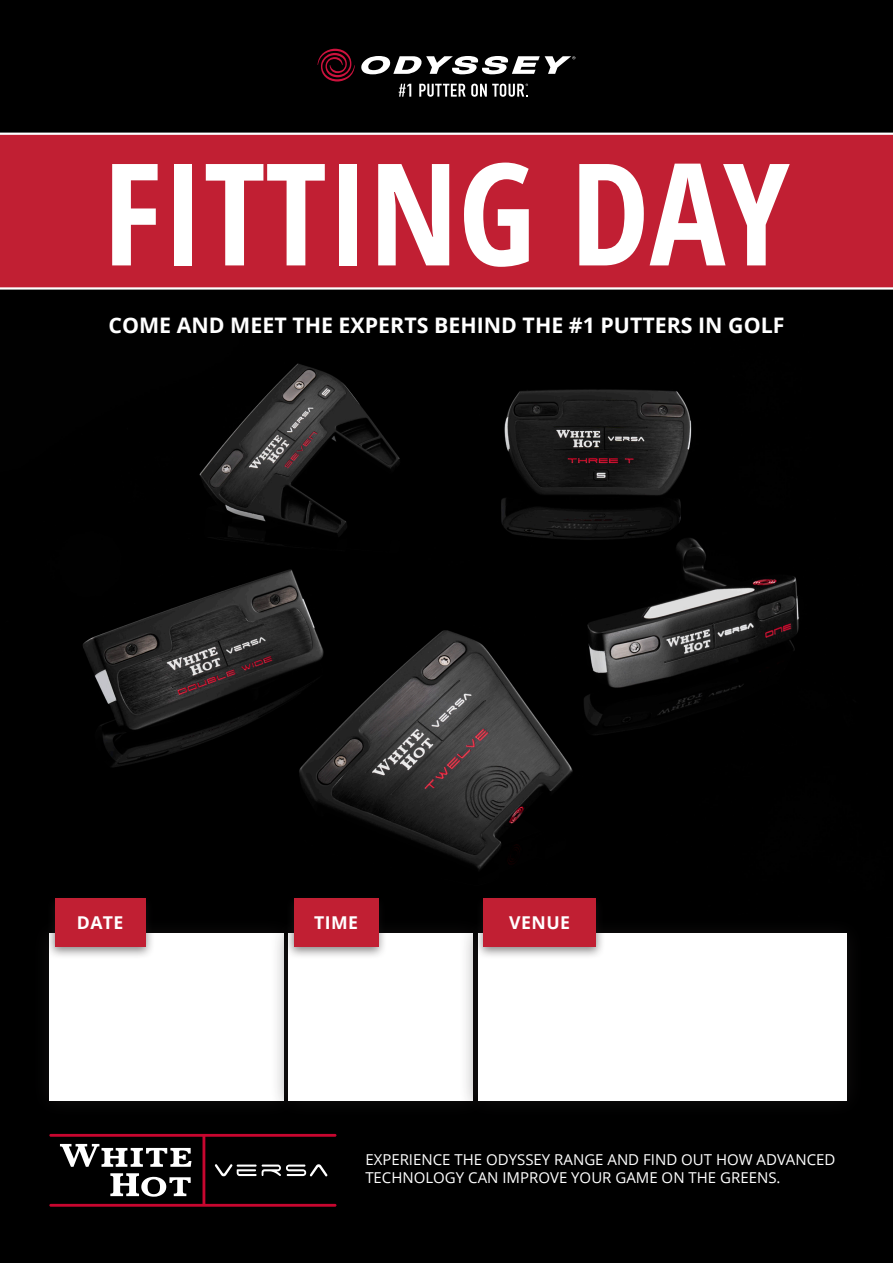
<style>
.page{position:relative;width:893px;height:1263px;background:#000}
.page>*{position:absolute;margin:0;border:0;box-sizing:border-box;transform-origin:0 0}
.t1{font:700 condensed 142.05px "Open Sans";color:#fff}
.t2{font:700 21.45px "Open Sans";color:#fff}
.t3{font:700 17.7px "Open Sans";letter-spacing:.025em;color:#fff}
.t4{font:15px/18px "Open Sans";color:#fff}
</style>
<div class="page">
<img style="left:83px;top:363px;width:716px;height:507px">
<div style="left:49px;top:933px;width:234px;height:168px;background:#fff"></div>
<div style="left:270px;top:915px;width:222px;height:205px;background:#231f20;opacity:.55"></div>
<div style="left:289px;top:933px;width:184px;height:168px;background:#fff"></div>
<div style="left:45px;top:893px;width:110px;height:66px;background:#231f20;opacity:.55"></div>
<div style="left:55px;top:898px;width:91px;height:48px;background:#c11f33"></div>
<div style="left:284px;top:893px;width:104px;height:66px;background:#231f20;opacity:.55"></div>
<div style="left:294px;top:898px;width:84px;height:48px;background:#c11f33"></div>
<div style="left:459px;top:915px;width:407px;height:205px;background:#231f20;opacity:.55"></div>
<div style="left:478px;top:933px;width:369px;height:168px;background:#fff"></div>
<div style="left:474px;top:893px;width:131px;height:66px;background:#231f20;opacity:.55"></div>
<div style="left:483px;top:898px;width:113px;height:48px;background:#c11f33"></div>
<svg style="left:317px;top:49px;width:38px;height:33px"></svg>
<svg style="left:361px;top:56px;width:214px;height:18px"></svg>
<svg style="left:399px;top:84px;width:12px;height:13px"></svg>
<svg style="left:419px;top:84px;width:109px;height:13px"></svg>
<div style="left:0;top:133px;width:893px;height:157px;background:#c11f33"></div>
<svg style="left:49px;top:1134px;width:287px;height:73px"></svg>
<p class="t1" style="left:103px;top:115px;width:688px">FITTING DAY</p>
<p class="t2" style="left:108px;top:310px;width:678px">COME AND MEET THE EXPERTS BEHIND THE #1 PUTTERS IN GOLF</p>
<p class="t3" style="left:77px;top:910px;width:48px">DATE</p>
<p class="t3" style="left:314px;top:910px;width:45px">TIME</p>
<p class="t3" style="left:509px;top:910px;width:62px">VENUE</p>
<p class="t4" style="left:365px;top:1150px;width:472px">EXPERIENCE THE ODYSSEY RANGE AND FIND OUT HOW ADVANCED<br>TECHNOLOGY CAN IMPROVE YOUR GAME ON THE GREENS.</p>
</div>
